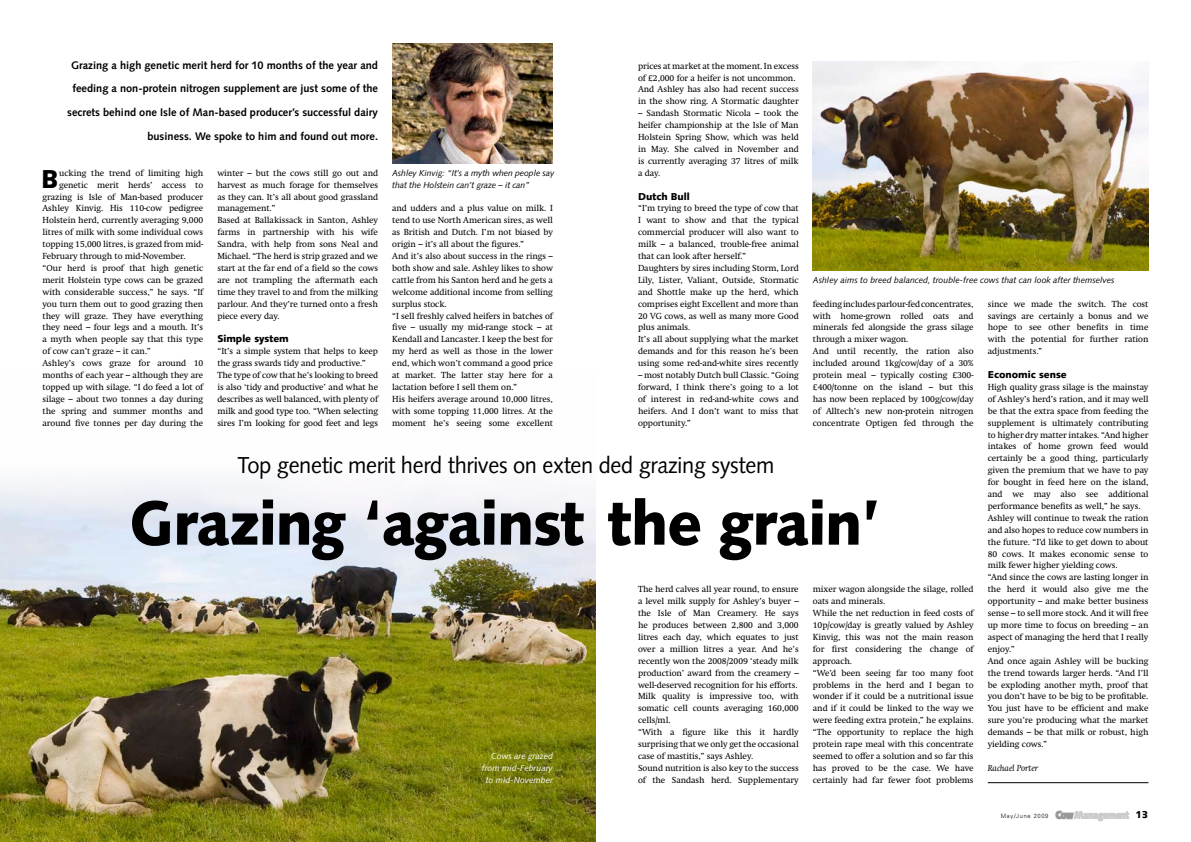
<style>
.page{position:relative;width:1191px;height:842px;background:#fff}
.page>*{position:absolute;margin:0;border:0;box-sizing:border-box;transform-origin:0 0}
.t1{font:900 62px "Syntax";letter-spacing:-.015em;color:#000;scale:.95 1}
.t2{font:900 25.9px "Syntax";color:#000}
.t3{font:23px "Syntax";letter-spacing:-.015em;color:#000;scale:.95 1}
.t4{font:700 11px/23.8px "Syntax";color:#000;text-align:right}
.t5{font:900 10px "Syntax";letter-spacing:-.005em;color:#000}
.t6{font:8.7px/11.9px "Swift";letter-spacing:-.005em;color:#000}
.t7{font:italic 8.7px/11.9px "Syntax";color:#000}
.t8{font:italic 8.7px/11.9px "Syntax";color:#fff;text-align:right}
.t9{font:italic 8.7px "Swift";letter-spacing:-.005em;color:#000}
.t10{font:300 6px "Univers";letter-spacing:.12em;color:#000;scale:.95 1}
</style>
<div class="page">
<svg style="left:1055px;top:810px;width:75px;height:12px"></svg>
<hr style="left:987px;top:782px;width:161px;height:1px;background:#000">
<img style="left:0;top:480px;width:595px;height:362px">
<img style="left:392px;top:43px;width:161px;height:121px">
<img style="left:813px;top:61px;width:335px;height:210px">
<p class="t4" style="left:67px;top:53px;width:312px">Grazing a high genetic merit herd for 10 months of the year and feeding a non-protein nitrogen supplement are just some of the secrets behind one Isle of Man-based producer’s successful dairy business. We spoke to him and found out more.</p>
<p class="t6" style="left:638px;top:60px;width:162px">prices at market at the moment. In excess of £2,000 for a heifer is not uncommon.<br>And Ashley has also had recent success in the show ring. A Stormatic daughter</p>
<p class="t6" style="left:638px;top:107px;width:162px;text-align:justify">– Sandash Stormatic Nicola – took the heifer championship at the Isle of Man Holstein Spring Show, which was held in May. She calved in November and is currently averaging 37 litres of milk a day.</p>
<p class="t5" style="left:638px;top:190px;width:53px">Dutch Bull</p>
<p class="t6" style="left:638px;top:203px;width:162px">“I’m trying to breed the type of cow that I want to show and that the typical commercial producer will also want to milk – a balanced, trouble-free animal that can look after herself.”<br>Daughters by sires including Storm, Lord Lily, Lister, Valiant, Outside, Stormatic and Shottle make up the herd, which comprises eight Excellent and more than 20 VG cows, as well as many more Good plus animals.<br>It’s all about supplying what the market demands and for this reason he’s been using some red-and-white sires recently</p>
<p class="t6" style="left:638px;top:369px;width:162px;text-align:justify">– most notably Dutch bull Classic. “Going forward, I think there’s going to a lot of interest in red-and-white cows and heifers. And I don’t want to miss that opportunity.”</p>
<h2 class="t2" style="left:41px;top:163px;width:19px">B</h2>
<p class="t6" style="left:59px;top:167px;width:146px">ucking the trend of limiting high</p>
<p class="t6" style="left:217px;top:167px;width:162px">winter – but the cows still go out and harvest as much forage for themselves as they can. It’s all about good grassland management.”<br>Based at Ballakissack in Santon, Ashley farms in partnership with his wife Sandra, with help from sons Neal and Michael. “The herd is strip grazed and we start at the far end of a field so the cows are not trampling the aftermath each time they travel to and from the milking parlour. And they’re turned onto a fresh piece every day.</p>
<p class="t5" style="left:217px;top:333px;width:73px">Simple system</p>
<p class="t6" style="left:217px;top:345px;width:162px">“It’s a simple system that helps to keep the grass swards tidy and productive.” The type of cow that he’s looking to breed is also ‘tidy and productive’ and what he describes as well balanced, with plenty of milk and good type too. “When selecting sires I’m looking for good feet and legs</p>
<p class="t7" style="left:392px;top:167px;width:164px">Ashley Kinvig: “It’s a myth when people say that the Holstein can’t graze – it can”</p>
<p class="t6" style="left:59px;top:179px;width:146px">genetic merit herds’ access to</p>
<p class="t6" style="left:43px;top:191px;width:162px">grazing is Isle of Man-based producer</p>
<p class="t6" style="left:43px;top:203px;width:162px">Ashley Kinvig. His 110-cow pedigree</p>
<p class="t6" style="left:43px;top:214px;width:162px">Holstein herd, currently averaging 9,000</p>
<p class="t6" style="left:43px;top:226px;width:162px">litres of milk with some individual cows</p>
<p class="t6" style="left:43px;top:238px;width:162px">topping 15,000 litres, is grazed from mid-</p>
<p class="t6" style="left:43px;top:250px;width:144px">February through to mid-November.</p>
<p class="t6" style="left:43px;top:262px;width:162px">“Our herd is proof that high genetic</p>
<p class="t6" style="left:43px;top:274px;width:162px">merit Holstein type cows can be grazed</p>
<p class="t6" style="left:43px;top:286px;width:162px">with considerable success,” he says. “If</p>
<p class="t6" style="left:43px;top:298px;width:162px">you turn them out to good grazing then</p>
<p class="t6" style="left:43px;top:310px;width:162px">they will graze. They have everything</p>
<p class="t6" style="left:43px;top:322px;width:162px">they need – four legs and a mouth. It’s</p>
<p class="t6" style="left:43px;top:333px;width:162px">a myth when people say that this type</p>
<p class="t6" style="left:43px;top:345px;width:110px">of cow can’t graze – it can.”</p>
<p class="t6" style="left:43px;top:357px;width:162px">Ashley’s cows graze for around 10</p>
<p class="t6" style="left:43px;top:369px;width:162px">months of each year – although they are</p>
<p class="t6" style="left:43px;top:381px;width:162px">topped up with silage. “I do feed a lot of</p>
<p class="t6" style="left:43px;top:393px;width:162px">silage – about two tonnes a day during</p>
<p class="t6" style="left:43px;top:405px;width:162px">the spring and summer months and</p>
<p class="t6" style="left:43px;top:417px;width:162px">around five tonnes per day during the</p>
<p class="t6" style="left:392px;top:203px;width:162px">and udders and a plus value on milk. I tend to use North American sires, as well as British and Dutch. I’m not biased by origin – it’s all about the figures.”<br>And it’s also about success in the rings – both show and sale. Ashley likes to show cattle from his Santon herd and he gets a welcome additional income from selling surplus stock.<br>“I sell freshly calved heifers in batches of five – usually my mid-range stock – at Kendall and Lancaster. I keep the best for my herd as well as those in the lower end, which won’t command a good price at market. The latter stay here for a lactation before I sell them on.”<br>His heifers average around 10,000 litres, with some topping 11,000 litres. At the moment he’s seeing some excellent</p>
<p class="t7" style="left:813px;top:274px;width:303px">Ashley aims to breed balanced, trouble-free cows that can look after themselves</p>
<p class="t6" style="left:813px;top:298px;width:162px">feeding includes parlour-fed concentrates, with home-grown rolled oats and minerals fed alongside the grass silage through a mixer wagon.<br>And until recently, the ration also included around 1kg/cow/day of a 30% protein meal – typically costing £300- £400/tonne on the island – but this has now been replaced by 100g/cow/day of Alltech’s new non-protein nitrogen concentrate Optigen fed through the</p>
<p class="t6" style="left:987px;top:298px;width:162px;text-align:justify">since we made the switch. The cost savings are certainly a bonus and we hope to see other benefits in time with the potential for further ration adjustments.”</p>
<p class="t5" style="left:987px;top:369px;width:80px">Economic sense</p>
<p class="t6" style="left:987px;top:381px;width:162px">High quality grass silage is the mainstay of Ashley’s herd’s ration, and it may well be that the extra space from feeding the supplement is ultimately contributing to higher dry matter intakes. “And higher intakes of home grown feed would certainly be a good thing, particularly given the premium that we have to pay for bought in feed here on the island, and we may also see additional performance benefits as well,” he says.<br>Ashley will continue to tweak the ration and also hopes to reduce cow numbers in the future. “I’d like to get down to about 80 cows. It makes economic sense to milk fewer higher yielding cows.<br>“And since the cows are lasting longer in the herd it would also give me the opportunity – and make better business sense – to sell more stock. And it will free up more time to focus on breeding – an aspect of managing the herd that I really enjoy.”<br>And once again Ashley will be bucking the trend towards larger herds. “And I’ll be exploding another myth, proof that you don’t have to be big to be profitable.<br>You just have to be efficient and make sure you’re producing what the market demands – be that milk or robust, high yielding cows.”</p>
<p class="t9" style="left:987px;top:763px;width:52px">Rachael Porter</p>
<h3 class="t3" style="left:238px;top:452px;width:566px">Top genetic merit herd thrives on exten ded grazing system</h3>
<h1 class="t1" style="left:130px;top:486px;width:792px">Grazing ‘against the grain’</h1>
<p class="t6" style="left:638px;top:583px;width:162px">The herd calves all year round, to ensure a level milk supply for Ashley’s buyer – the Isle of Man Creamery. He says he produces between 2,800 and 3,000 litres each day, which equates to just over a million litres a year. And he’s recently won the 2008/2009 ‘steady milk production’ award from the creamery – well-deserved recognition for his efforts.<br>Milk quality is impressive too, with somatic cell counts averaging 160,000 cells/ml.<br>“With a figure like this it hardly surprising that we only get the occasional case of mastitis,” says Ashley.<br>Sound nutrition is also key to the success of the Sandash herd. Supplementary</p>
<p class="t6" style="left:813px;top:583px;width:162px">mixer wagon alongside the silage, rolled oats and minerals.<br>While the net reduction in feed costs of 10p/cow/day is greatly valued by Ashley Kinvig, this was not the main reason for first considering the change of approach.<br>“We’d been seeing far too many foot problems in the herd and I began to wonder if it could be a nutritional issue and if it could be linked to the way we were feeding extra protein,” he explains. “The opportunity to replace the high protein rape meal with this concentrate seemed to offer a solution and so far this has proved to be the case. We have certainly had far fewer foot problems</p>
<p class="t8" style="left:482px;top:750px;width:73px">Cows are grazed from mid-February to mid-November</p>
<p class="t10" style="left:1001px;top:813px;width:51px">May/June 2009</p>
<p class="t5" style="left:1135px;top:809px;width:14px">13</p>
</div>
